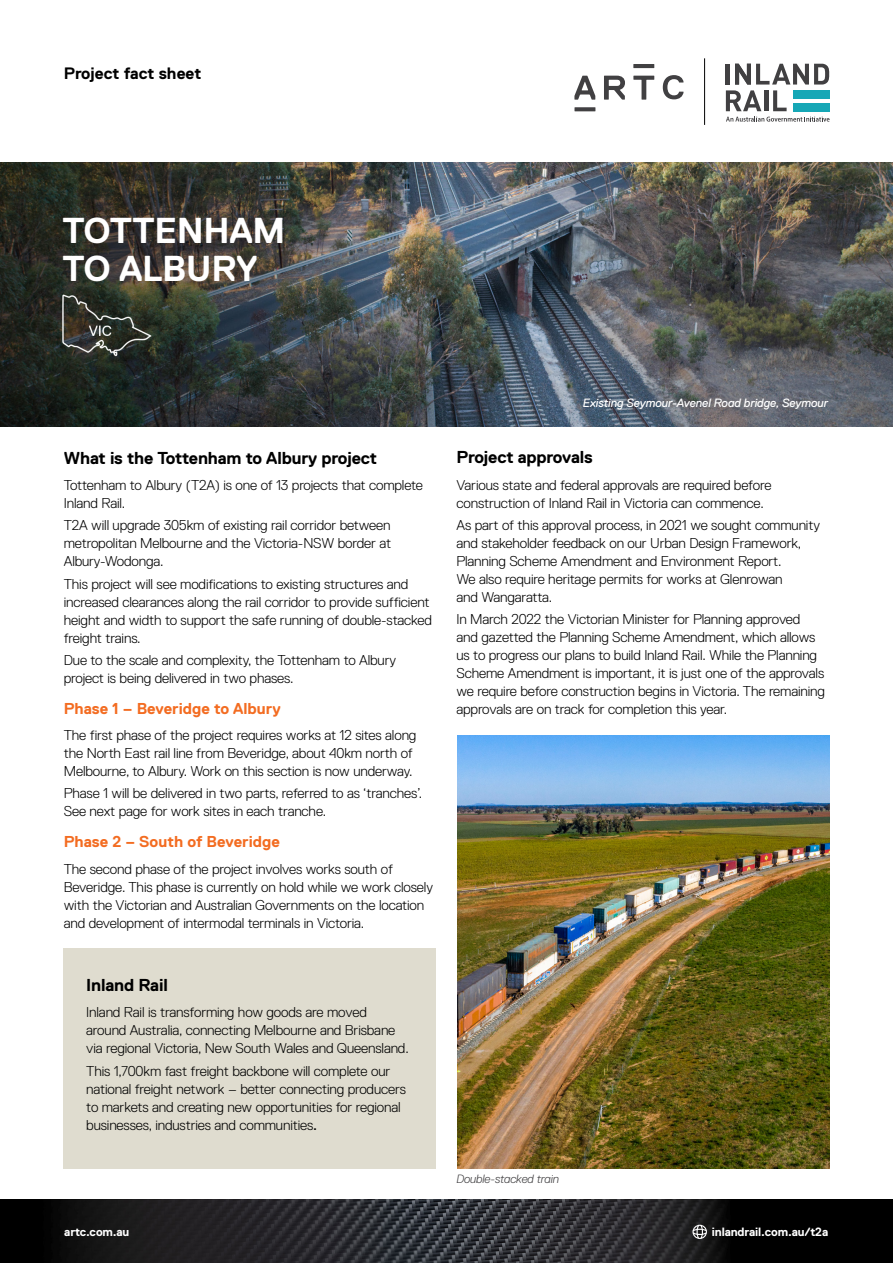
<style>
.page{position:relative;width:893px;height:1263px;background:#fff}
.page>*{position:absolute;margin:0;border:0;box-sizing:border-box;transform-origin:0 0}
.t1{font:700 36px/37.5px "Replica LL";letter-spacing:-.01em;color:#fff}
.t2{font:700 17.25px "Replica LL";letter-spacing:-.01em;color:#000}
.t3{font:700 16.5px "Replica LL";color:#000}
.t4{font:700 15.75px "Replica LL";color:#f36c21}
.t5{font:300 14.25px/18px "Replica LL";letter-spacing:-.01em;color:#000}
.t6{font:italic 12px "Replica LL";letter-spacing:-.01em;color:#fff}
.t7{font:700 12px "Replica LL";letter-spacing:-.01em;color:#fff}
.t8{font:italic 300 12px "Replica LL";letter-spacing:-.01em;color:#414042}
.s1{font-weight:400}
</style>
<div class="page">
<hr style="left:704px;top:58px;width:1px;height:67px;background:#000">
<svg style="left:574px;top:107px;width:21px;height:4px"></svg>
<svg style="left:633px;top:64px;width:21px;height:4px"></svg>
<svg style="left:574px;top:76px;width:21px;height:24px"></svg>
<svg style="left:633px;top:76px;width:21px;height:24px"></svg>
<svg style="left:604px;top:76px;width:21px;height:24px"></svg>
<svg style="left:663px;top:75px;width:21px;height:24px"></svg>
<svg style="left:726px;top:64px;width:104px;height:58px"></svg>
<img style="left:0;top:163px;width:893px;height:263px">
<img style="left:457px;top:735px;width:373px;height:434px">
<div style="left:63px;top:948px;width:373px;height:221px;background:#dfdccf"></div>
<img style="left:0;top:1199px;width:893px;height:64px">
<svg style="left:692px;top:1225px;width:15px;height:14px"></svg>
<p class="t3" style="left:64px;top:65px;width:139px">Project fact sheet</p>
<h1 class="t1" style="left:62px;top:212px;width:224px">TOTTENHAM<br>TO ALBURY</h1>
<h2 class="t2" style="left:64px;top:448px;width:315px">What is the Tottenham to Albury project</h2>
<p class="t5" style="left:64px;top:476px;width:361px">Tottenham to Albury (T2A) is one of 13 projects that complete<br>Inland Rail.</p>
<p class="t5" style="left:64px;top:516px;width:329px;text-align:justify">T2A will upgrade 305km of existing rail corridor between metropolitan Melbourne and the Victoria-NSW border at Albury-Wodonga.</p>
<p class="t5" style="left:64px;top:575px;width:370px">This project will see modifications to existing structures and increased clearances along the rail corridor to provide sufficient height and width to support the safe running of double-stacked freight trains.</p>
<p class="t5" style="left:64px;top:651px;width:334px">Due to the scale and complexity, the Tottenham to Albury project is being delivered in two phases.</p>
<h3 class="t4" style="left:64px;top:699px;width:218px">Phase 1 – Beveridge to Albury</h3>
<p class="t5" style="left:64px;top:726px;width:354px">The first phase of the project requires works at 12 sites along the North East rail line from Beveridge, about 40km north of<br>Melbourne, to Albury. Work on this section is now underway.</p>
<p class="t5" style="left:64px;top:784px;width:360px">Phase 1 will be delivered in two parts, referred to as ‘tranches’.<br>See next page for work sites in each tranche.</p>
<h3 class="t4" style="left:64px;top:833px;width:218px">Phase 2 – South of Beveridge</h3>
<p class="t5" style="left:64px;top:860px;width:371px">The second phase of the project involves works south of Beveridge. This phase is currently on hold while we work closely with the Victorian and Australian Governments on the location and development of intermodal terminals in Victoria.</p>
<h2 class="t2" style="left:86px;top:975px;width:83px">Inland Rail</h2>
<p class="t5" style="left:86px;top:1003px;width:324px">Inland Rail is transforming how goods are moved around Australia, connecting Melbourne and Brisbane via regional Victoria, New South Wales and Queensland.</p>
<p class="t5" style="left:86px;top:1062px;width:321px">This 1,700km fast freight backbone will complete our national freight network – better connecting producers to markets and creating new opportunities for regional businesses, industries and communities<span class="s1">.</span></p>
<p class="t6" style="left:583px;top:396px;width:247px">Existing Seymour-Avenel Road bridge, Seymour</p>
<h2 class="t2" style="left:456px;top:448px;width:138px">Project approvals</h2>
<p class="t5" style="left:456px;top:476px;width:316px">Various state and federal approvals are required before construction of Inland Rail in Victoria can commence.</p>
<p class="t5" style="left:456px;top:516px;width:365px">As part of this approval process, in 2021 we sought community and stakeholder feedback on our Urban Design Framework, Planning Scheme Amendment and Environment Report.<br>We also require heritage permits for works at Glenrowan<br>and Wangaratta.</p>
<p class="t5" style="left:456px;top:610px;width:370px">In March 2022 the Victorian Minister for Planning approved and gazetted the Planning Scheme Amendment, which allows us to progress our plans to build Inland Rail. While the Planning Scheme Amendment is important, it is just one of the approvals we require before construction begins in Victoria. The remaining approvals are on track for completion this year.</p>
<p class="t8" style="left:456px;top:1172px;width:104px">Double-stacked train</p>
<p class="t7" style="left:64px;top:1225px;width:67px">artc.com.au</p>
<p class="t7" style="left:712px;top:1225px;width:118px">inlandrail.com.au/t2a</p>
</div>
